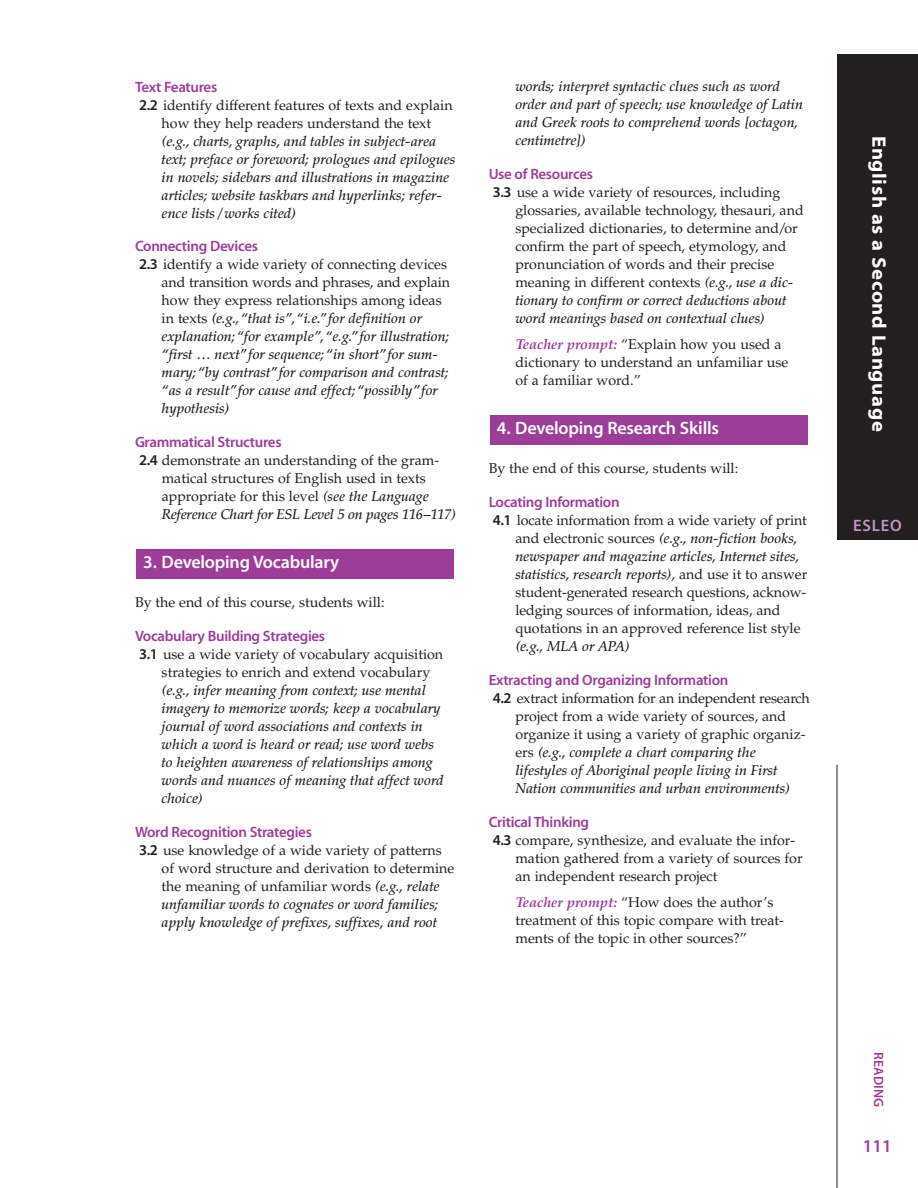
<style>
.page{position:relative;width:918px;height:1188px;background:#fff}
.page>*{position:absolute;margin:0;border:0;box-sizing:border-box;transform-origin:0 0}
.t1{font:19.5px "Myriad MM 700 700";letter-spacing:.03em;color:#fff}
.t2{font:18px "Myriad MM 565 600";letter-spacing:-.01em;color:#fff}
.t3{font:18px "Myriad MM 565 600";color:#9c3e97}
.t4{font:16.5px "Myriad MM 565 600";letter-spacing:.055em;color:#c496c4}
.t5{font:15px "Myriad MM 565 600";letter-spacing:-.02em;color:#9c3e97}
.t6{font:14.25px/18px "Palatino";color:#231f20}
.t7{font:italic 500 14.25px/18px "Palatino";color:#231f20}
.t8{font:13.5px "Myriad MM 565 600";letter-spacing:.005em;color:#9c3e97}
.s1{font-family:"Myriad MM 565 600";font-size:15px}
.s2{font-weight:400}
.s3{font-family:"Myriad MM 565 600";font-weight:400;font-style:normal;font-size:15px}
.s4{font-weight:400;font-style:normal}
.s5{font-weight:500;font-style:italic}
.s6{font-weight:700;font-style:italic;color:#9c3e97}
</style>
<div class="page">
<div style="left:490px;top:415px;width:318px;height:29px;background:#9c3e97"></div>
<div style="left:136px;top:549px;width:318px;height:29px;background:#9c3e97"></div>
<hr style="left:837px;top:765px;width:1px;height:423px;background:#231f20">
<div style="left:837px;top:54px;width:81px;height:486px;background:#231f20"></div>
<p class="t5" style="left:135px;top:79px;width:84px">Text Features</p>
<p class="t6" style="left:139px;top:96px;width:315px;text-align:center"><span class="s1">2.2</span> identify different features of texts and explain how they help readers understand the text</p>
<p class="t7" style="left:162px;top:132px;width:295px">(e.g., charts, graphs, and tables in subject-area text; preface or foreword; prologues and epilogues in novels; sidebars and illustrations in magazine articles; website taskbars and hyperlinks; refer&shy;ence lists <span class="s2">/</span> works cited)</p>
<p class="t5" style="left:135px;top:239px;width:125px">Connecting Devices</p>
<p class="t7" style="left:162px;top:256px;width:290px;text-indent:-23px"><span class="s3">2.3</span> <span class="s4">identify a wide variety of connecting devices and transition words and phrases, and explain how they express relationships among ideas in texts</span> (e.g., “that is”, “i.e.” for definition or explanation; “for example”, “e.g.” for illustration; “first … next” for sequence; “in short” for sum&shy;mary; “by contrast” for comparison and contrast; “as a result” for cause and effect; “possibly” for hypothesis)</p>
<p class="t5" style="left:135px;top:434px;width:148px">Grammatical Structures</p>
<p class="t6" style="left:162px;top:452px;width:296px;text-indent:-23px"><span class="s1">2.4</span> demonstrate an understanding of the gram&shy;matical structures of English used in texts appropriate for this level <span class="s5">(see the Language Reference Chart for ESL Level 5 on pages 116–117)</span></p>
<p class="t2" style="left:143px;top:553px;width:197px">3. Developing Vocabulary</p>
<p class="t6" style="left:135px;top:594px;width:251px">By the end of this course, students will:</p>
<p class="t5" style="left:135px;top:628px;width:192px">Vocabulary Building Strategies</p>
<p class="t6" style="left:162px;top:645px;width:283px;text-indent:-23px"><span class="s1">3.1</span> use a wide variety of vocabulary acquisition strategies to enrich and extend vocabulary</p>
<p class="t7" style="left:162px;top:681px;width:284px">(e.g., infer meaning from context; use mental imagery to memorize words; keep a vocabulary journal of word associations and contexts in which a word is heard or read; use word webs to heighten awareness of relationships among words and nuances of meaning that affect word choice)</p>
<p class="t5" style="left:135px;top:824px;width:178px">Word Recognition Strategies</p>
<p class="t6" style="left:162px;top:841px;width:294px;text-indent:-23px"><span class="s1">3.2</span> use knowledge of a wide variety of patterns of word structure and derivation to determine the meaning of unfamiliar words <span class="s5">(e.g., relate unfamiliar words to cognates or word families; apply knowledge of prefixes, suffixes, and root</span></p>
<p class="t7" style="left:515px;top:78px;width:289px">words; interpret syntactic clues such as word order and part of speech; use knowledge of Latin and Greek roots to comprehend words [octagon, centimetre])</p>
<p class="t5" style="left:489px;top:166px;width:106px">Use of Resources</p>
<p class="t6" style="left:515px;top:184px;width:290px;text-indent:-23px"><span class="s1">3.3</span> use a wide variety of resources, including glossaries, available technology, thesauri, and specialized dictionaries, to determine and/or confirm the part of speech, etymology, and pronunciation of words and their precise meaning in different contexts <span class="s5">(e.g., use a dic&shy;tionary to confirm or correct deductions about word meanings based on contextual clues)</span></p>
<p class="t6" style="left:516px;top:336px;width:274px"><span class="s6">Teacher prompt:</span> “Explain how you used a dictionary to understand an unfamiliar use of a familiar word.”</p>
<p class="t2" style="left:497px;top:419px;width:224px">4. Developing Research Skills</p>
<p class="t6" style="left:489px;top:460px;width:251px">By the end of this course, students will:</p>
<p class="t5" style="left:489px;top:494px;width:132px">Locating Information</p>
<p class="t6" style="left:515px;top:511px;width:294px;text-indent:-23px"><span class="s1">4.1</span> locate information from a wide variety of print and electronic sources <span class="s5">(e.g., non-fiction books, newspaper and magazine articles, Internet sites, statistics, research reports)</span>, and use it to answer student-generated research questions, acknow&shy;ledging sources of information, ideas, and quotations in an approved reference list style</p>
<p class="t7" style="left:515px;top:637px;width:116px">(e.g., MLA or APA)</p>
<p class="t5" style="left:489px;top:672px;width:241px">Extracting and Organizing Information</p>
<p class="t6" style="left:515px;top:689px;width:296px;text-indent:-23px"><span class="s1">4.2</span> extract information for an independent research project from a wide variety of sources, and organize it using a variety of graphic organiz&shy;ers <span class="s5">(e.g., complete a chart comparing the lifestyles of Aboriginal people living in First Nation communities and urban environments)</span></p>
<p class="t5" style="left:489px;top:814px;width:102px">Critical Thinking</p>
<p class="t6" style="left:515px;top:831px;width:289px;text-indent:-23px"><span class="s1">4.3</span> compare, synthesize, and evaluate the infor&shy;mation gathered from a variety of sources for an independent research project</p>
<p class="t6" style="left:516px;top:893px;width:270px"><span class="s6">Teacher prompt:</span> “How does the author’s treatment of this topic compare with treat&shy;ments of the topic in other sources?”</p>
<h1 class="t1" style="left:889px;top:136px;width:297px;rotate:90deg">English as a Second Language</h1>
<p class="t4" style="left:853px;top:517px;width:50px">ESLEO</p>
<p class="t8" style="left:885px;top:1052px;width:56px;rotate:90deg">READING</p>
<p class="t3" style="left:863px;top:1137px;width:30px">111</p>
</div>
